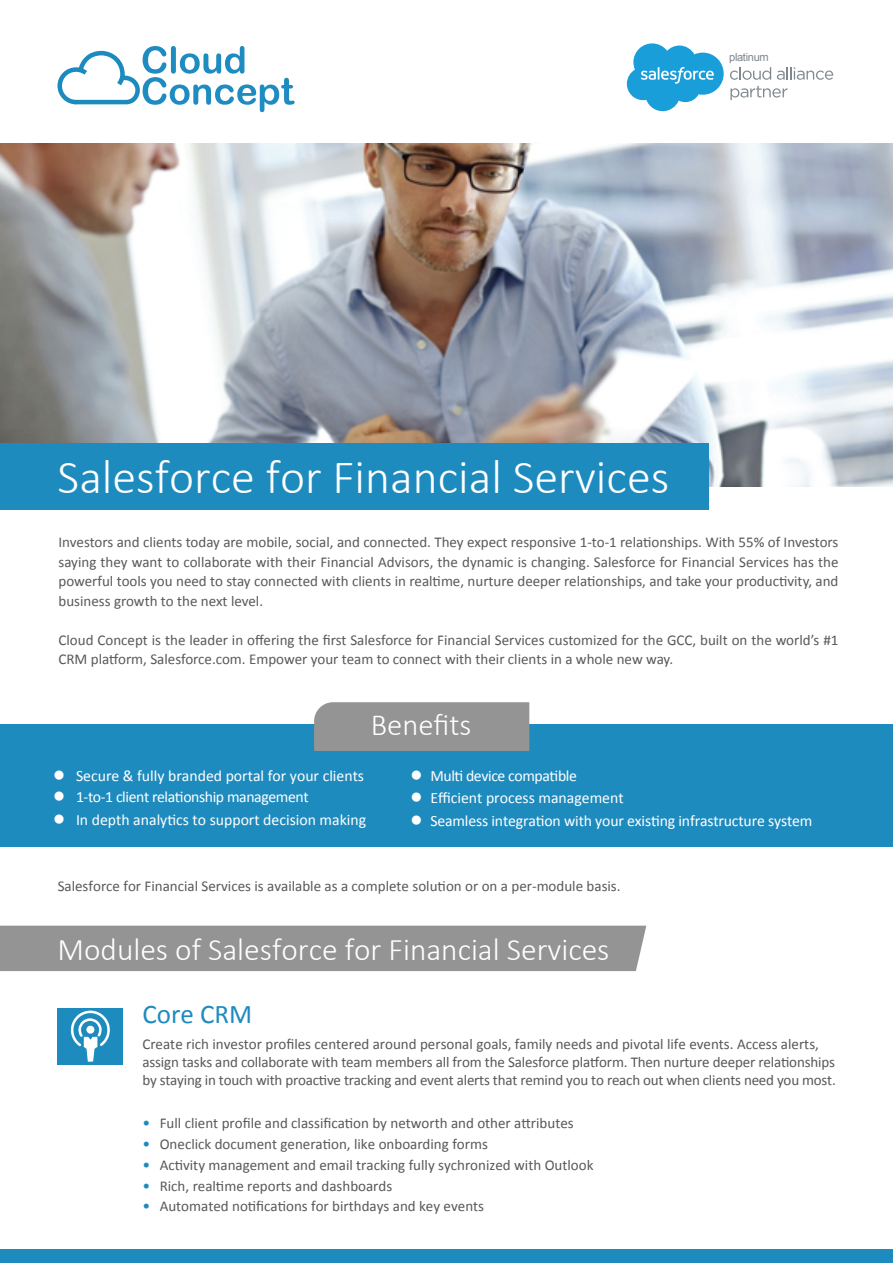
<style>
.page{position:relative;width:893px;height:1263px;background:#fff}
.page>*{position:absolute;margin:0;border:0;box-sizing:border-box;transform-origin:0 0}
.t1{font:300 48px "Calibri";color:#fff}
.t2{font:300 31.5px "Calibri";color:#fff}
.t3{font:300 30.75px "Calibri";color:#fff}
.t4{font:27px "Calibri";color:#1e8bbf}
.t5{font:15.75px "Calibri";letter-spacing:-.01em;color:#fff}
.t6{font:15px/19.5px "Calibri";color:#58595b;text-align:justify}
.t7{font:15px/18px "Calibri";color:#57585a}
.t8{font:11.1px "Arial";letter-spacing:-.03em;color:#7e888e}
.s1{font-weight:700;font-size:21px}
.s2{font-size:15.75px;color:#1e8bbf}
</style>
<div class="page">
<img style="left:1px;top:144px;width:892px;height:343px">
<div style="left:0;top:443px;width:709px;height:67px;background:#1e8bbf"></div>
<div style="left:0;top:1249px;width:893px;height:14px;background:#1e8bbf"></div>
<div style="left:0;top:926px;width:646px;height:45px;background:#949494"></div>
<svg style="left:627px;top:43px;width:97px;height:68px"></svg>
<svg style="left:730px;top:67px;width:41px;height:13px"></svg>
<svg style="left:777px;top:67px;width:56px;height:13px"></svg>
<svg style="left:730px;top:86px;width:57px;height:14px"></svg>
<svg style="left:57px;top:46px;width:238px;height:66px"></svg>
<div style="left:58px;top:1008px;width:65px;height:56px;background:#1e8bbf"></div>
<svg style="left:71px;top:1010px;width:39px;height:52px"></svg>
<div style="left:0;top:724px;width:893px;height:123px;background:#1e8bbf"></div>
<div style="left:314px;top:702px;width:215px;height:49px;background:#949494"></div>
<p class="t8" style="left:729px;top:50px;width:41px">platinum</p>
<p class="t1" style="left:58px;top:448px;width:613px">Salesforce for Financial Services</p>
<p class="t6" style="left:58px;top:532px;width:781px">Investors and clients today are mobile, social, and connected. They expect responsive 1-to-1 relationships. With 55% of Investors saying they want to collaborate with their Financial Advisors, the dynamic is changing. Salesforce for Financial Services has the powerful tools you need to stay connected with clients in realtime, nurture deeper relationships, and take your productivity, and business growth to the next level.</p>
<p class="t6" style="left:58px;top:630px;width:781px">Cloud Concept is the leader in offering the first Salesforce for Financial Services customized for the GCC, built on the world’s #1<br>CRM platform, Salesforce.com. Empower your team to connect with their clients in a whole new way.</p>
<p class="t3" style="left:371px;top:705px;width:102px">Benefits</p>
<p class="t5" style="left:53px;top:766px;width:313px"><span class="s1">●</span> Secure &amp; fully branded portal for your clients</p>
<p class="t5" style="left:53px;top:787px;width:257px"><span class="s1">●</span> 1-to-1 client relationship management</p>
<p class="t5" style="left:53px;top:809px;width:315px"><span class="s1">●</span> In depth analytics to support decision making</p>
<p class="t5" style="left:410px;top:766px;width:168px"><span class="s1">●</span> Multi device compatible</p>
<p class="t5" style="left:410px;top:788px;width:215px"><span class="s1">●</span> Efficient process management</p>
<p class="t5" style="left:410px;top:811px;width:404px"><span class="s1">●</span> Seamless integration with your existing infrastructure system</p>
<p class="t6" style="left:58px;top:877px;width:564px">Salesforce for Financial Services is available as a complete solution or on a per-module basis.</p>
<p class="t2" style="left:58px;top:930px;width:553px">Modules of Salesforce for Financial Services</p>
<p class="t4" style="left:142px;top:997px;width:111px">Core CRM</p>
<p class="t7" style="left:142px;top:1035px;width:695px">Create rich investor profiles centered around personal goals, family needs and pivotal life events. Access alerts, assign tasks and collaborate with team members all from the Salesforce platform. Then nurture deeper relationships by staying in touch with proactive tracking and event alerts that remind you to reach out when clients need you most.</p>
<p class="t7" style="left:142px;top:1114px;width:433px"><span class="s2">•</span> Full client profile and classification by networth and other attributes</p>
<p class="t7" style="left:142px;top:1135px;width:347px"><span class="s2">•</span> Oneclick document generation, like onboarding forms</p>
<p class="t7" style="left:142px;top:1156px;width:453px"><span class="s2">•</span> Activity management and email tracking fully sychronized with Outlook</p>
<p class="t7" style="left:142px;top:1177px;width:251px"><span class="s2">•</span> Rich, realtime reports and dashboards</p>
<p class="t7" style="left:142px;top:1197px;width:343px"><span class="s2">•</span> Automated notifications for birthdays and key events</p>
</div>
